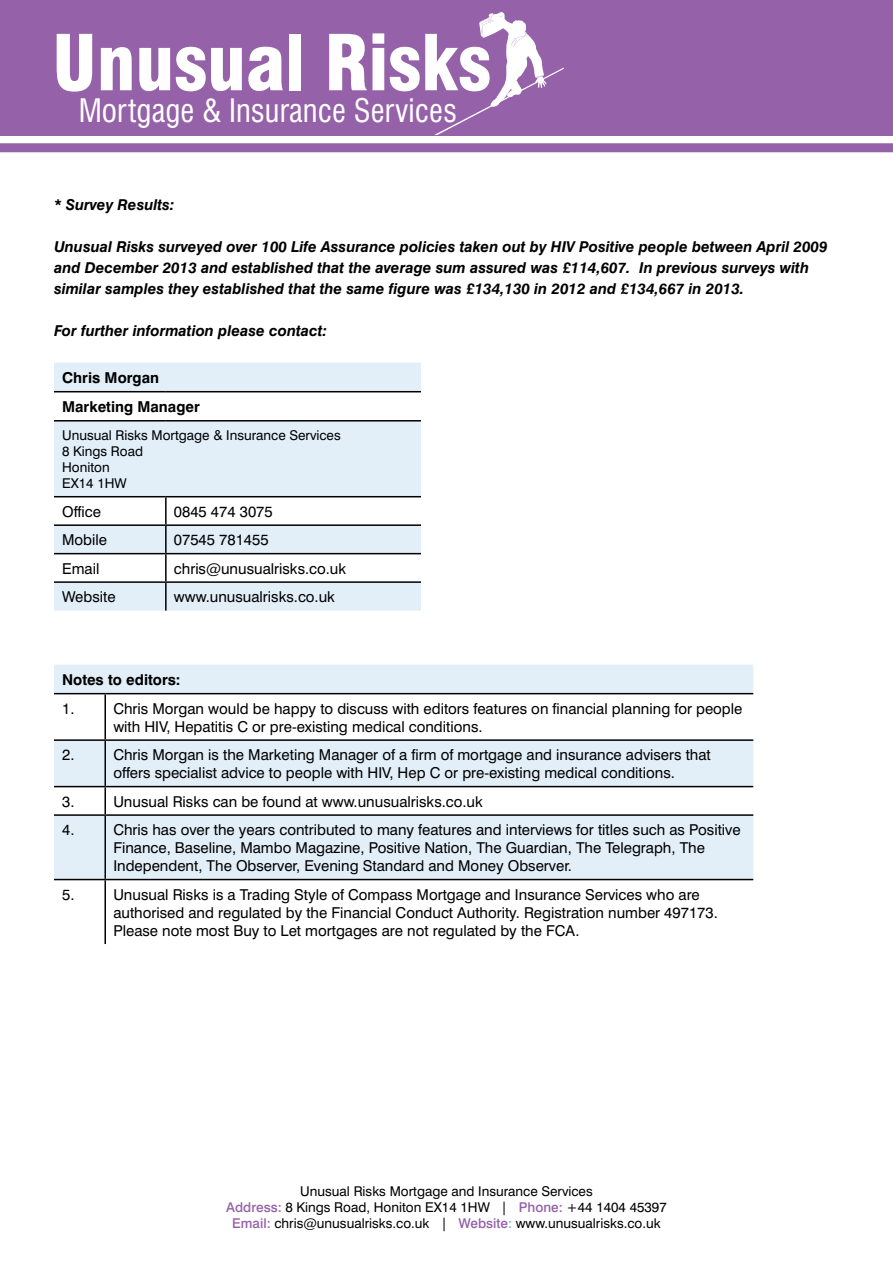
<style>
.page{position:relative;width:893px;height:1263px;background:#fff}
.page>*{position:absolute;margin:0;border:0;box-sizing:border-box;transform-origin:0 0}
.t1{font:900 condensed 75px "Swiss 721 BT";color:#fff}
.t2{font:condensed 31.5px "Swiss 721 BT";color:#fff}
.t3{font:15px/18px "Swiss 721 BT";color:#000}
.t4{font:italic 700 15px/21px "Swiss 721 BT";color:#000}
.t5{font:700 15px/29.1px "Swiss 721 BT";color:#000}
.t6{font:13.5px/16.2px "Swiss 721 BT";color:#000;text-align:center}
.s1{font-weight:500;color:#9561a8}
.s2{font-weight:500;color:#6caddf}
</style>
<div class="page">
<div style="left:0;top:0;width:893px;height:135px;background:#9561a8"></div>
<div style="left:0;top:0;width:893px;height:136px;border:2px solid #9561a8"></div>
<div style="left:0;top:143px;width:893px;height:9px;background:#9561a8"></div>
<svg style="left:54px;top:363px;width:367px;height:248px;fill:#e2eff9"></svg>
<hr style="left:54px;top:391px;width:112px;height:1px;background:#000">
<hr style="left:166px;top:391px;width:255px;height:1px;background:#000">
<hr style="left:54px;top:420px;width:112px;height:1px;background:#000">
<hr style="left:166px;top:420px;width:255px;height:1px;background:#000">
<hr style="left:54px;top:496px;width:112px;height:1px;background:#000">
<hr style="left:166px;top:496px;width:255px;height:1px;background:#000">
<hr style="left:165px;top:497px;width:2px;height:27px;background:#000">
<hr style="left:54px;top:524px;width:112px;height:2px;background:#000">
<hr style="left:166px;top:524px;width:255px;height:2px;background:#000">
<hr style="left:165px;top:526px;width:2px;height:27px;background:#000">
<hr style="left:54px;top:553px;width:112px;height:1px;background:#000">
<hr style="left:166px;top:553px;width:255px;height:1px;background:#000">
<hr style="left:165px;top:554px;width:2px;height:27px;background:#000">
<hr style="left:54px;top:581px;width:112px;height:2px;background:#000">
<hr style="left:166px;top:581px;width:255px;height:2px;background:#000">
<hr style="left:165px;top:583px;width:2px;height:28px;background:#000">
<svg style="left:54px;top:665px;width:699px;height:214px;fill:#e2eff9"></svg>
<hr style="left:54px;top:693px;width:51px;height:1px;background:#000">
<hr style="left:105px;top:693px;width:648px;height:1px;background:#000">
<hr style="left:104px;top:694px;width:2px;height:45px;background:#000">
<hr style="left:54px;top:739px;width:51px;height:2px;background:#000">
<hr style="left:105px;top:739px;width:648px;height:2px;background:#000">
<hr style="left:104px;top:741px;width:2px;height:45px;background:#000">
<hr style="left:54px;top:786px;width:51px;height:1px;background:#000">
<hr style="left:105px;top:786px;width:648px;height:1px;background:#000">
<hr style="left:104px;top:787px;width:2px;height:27px;background:#000">
<hr style="left:54px;top:814px;width:51px;height:2px;background:#000">
<hr style="left:105px;top:814px;width:648px;height:2px;background:#000">
<hr style="left:104px;top:816px;width:2px;height:63px;background:#000">
<hr style="left:54px;top:879px;width:51px;height:1px;background:#000">
<hr style="left:105px;top:879px;width:648px;height:1px;background:#000">
<hr style="left:104px;top:880px;width:2px;height:64px;background:#000">
<svg style="left:434px;top:12px;width:130px;height:123px"></svg>
<h1 class="t1" style="left:52px;top:18px;width:441px">Unusual Risks</h1>
<h2 class="t2" style="left:79px;top:92px;width:380px">Mortgage &amp; Insurance Services</h2>
<p class="t4" style="left:54px;top:194px;width:122px">* Survey Results:</p>
<p class="t4" style="left:54px;top:236px;width:775px">Unusual Risks surveyed over 100 Life Assurance policies taken out by HIV Positive people between April 2009 and December 2013 and established that the average sum assured was £114,607. In previous surveys with similar samples they established that the same figure was £134,130 in 2012 and £134,667 in 2013.</p>
<p class="t4" style="left:54px;top:320px;width:275px">For further information please contact:</p>
<p class="t5" style="left:62px;top:363px;width:139px">Chris Morgan<br>Marketing Manager</p>
<p class="t6" style="left:62px;top:427px;width:280px;text-align:left">Unusual Risks Mortgage &amp; Insurance Services<br>8 Kings Road<br>Honiton<br>EX14 1HW</p>
<p class="t3" style="left:62px;top:502px;width:40px">Office</p>
<p class="t3" style="left:174px;top:502px;width:100px">0845 474 3075</p>
<p class="t3" style="left:62px;top:531px;width:47px">Mobile</p>
<p class="t3" style="left:174px;top:531px;width:96px">07545 781455</p>
<p class="t3" style="left:62px;top:559px;width:39px">Email</p>
<p class="t3" style="left:174px;top:559px;width:174px">chris@unusualrisks.co.uk</p>
<p class="t3" style="left:62px;top:588px;width:55px">Website</p>
<p class="t3" style="left:174px;top:588px;width:163px">www.unusualrisks.co.uk</p>
<p class="t5" style="left:62px;top:665px;width:120px">Notes to editors:</p>
<p class="t3" style="left:62px;top:699px;width:14px">1.</p>
<p class="t3" style="left:113px;top:699px;width:631px">Chris Morgan would be happy to discuss with editors features on financial planning for people with HIV, Hepatitis C or pre-existing medical conditions.</p>
<p class="t3" style="left:62px;top:746px;width:14px">2.</p>
<p class="t3" style="left:113px;top:746px;width:599px">Chris Morgan is the Marketing Manager of a firm of mortgage and insurance advisers that offers specialist advice to people with HIV, Hep C or pre-existing medical conditions.</p>
<p class="t3" style="left:62px;top:792px;width:14px">3.</p>
<p class="t3" style="left:113px;top:792px;width:371px">Unusual Risks can be found at www.unusualrisks.co.uk</p>
<p class="t3" style="left:62px;top:820px;width:14px">4.</p>
<p class="t3" style="left:113px;top:820px;width:629px">Chris has over the years contributed to many features and interviews for titles such as Positive<br>Finance, Baseline, Mambo Magazine, Positive Nation, The Guardian, The Telegraph, The<br>Independent, The Observer, Evening Standard and Money Observer.</p>
<p class="t3" style="left:62px;top:885px;width:14px">5.</p>
<p class="t3" style="left:113px;top:885px;width:606px">Unusual Risks is a Trading Style of Compass Mortgage and Insurance Services who are authorised and regulated by the Financial Conduct Authority. Registration number 497173.<br>Please note most Buy to Let mortgages are not regulated by the FCA.</p>
<p class="t6" style="left:226px;top:1182px;width:442px">Unusual Risks Mortgage and Insurance Services<br><span class="s1">Address:</span> 8 Kings Road, Honiton EX14 1HW | <span class="s1">Phone:</span> +44 1404 45397<br><span class="s1">Email:</span> chris@unusualrisks.co.uk | <span class="s1">Website</span><span class="s2">:</span> www.unusualrisks.co.uk</p>
</div>
